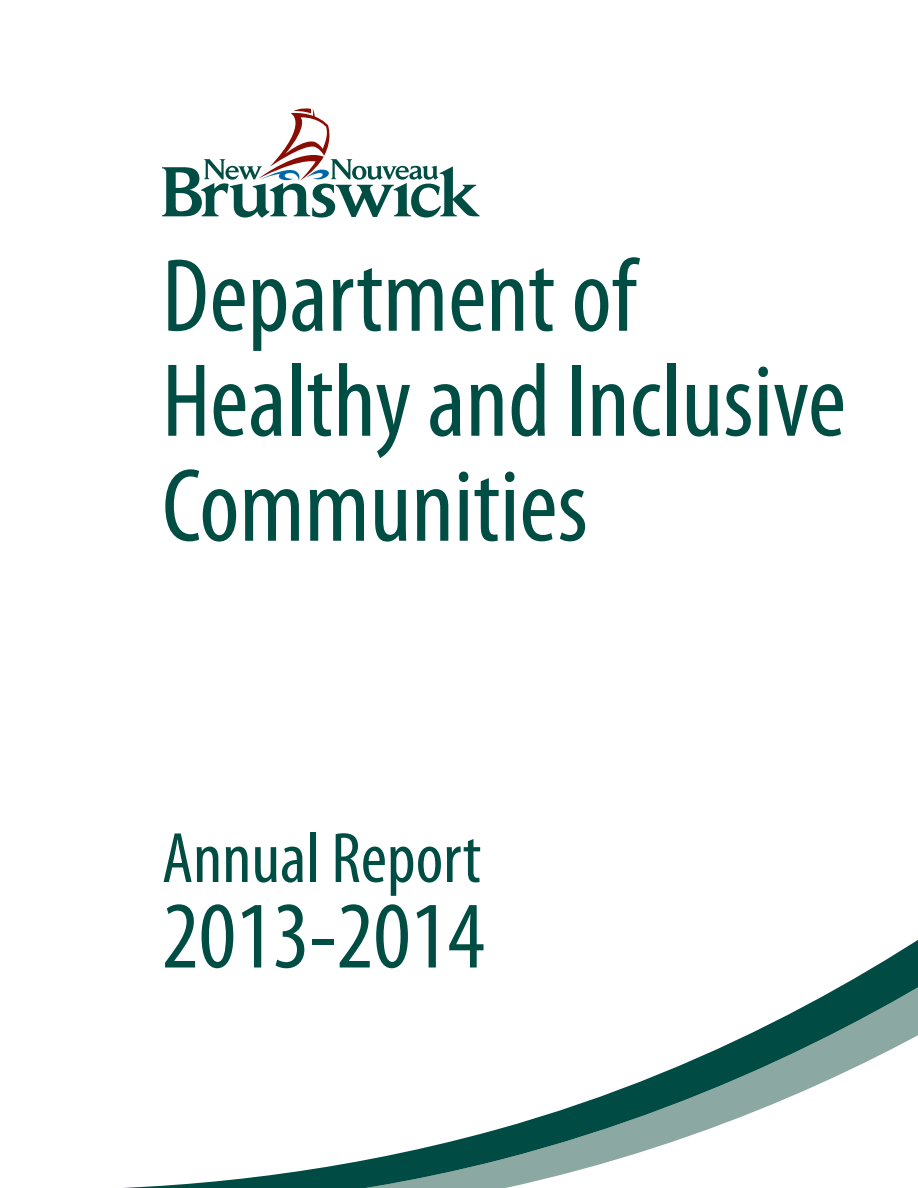
<style>
.page{position:relative;width:918px;height:1188px;background:#fff}
.page>*{position:absolute;margin:0;border:0;box-sizing:border-box;transform-origin:0 0}
.t1{font:condensed 105px/105px "Myriad Pro";color:#004d43}
.subtitle{font:condensed 96px "Myriad Pro";color:#004d43}
.subtitle-2{font:condensed 72px "Myriad Pro";color:#004d43}
</style>
<div class="page">
<svg style="left:162px;top:108px;width:318px;height:110px"></svg>
<svg style="left:123px;top:940px;width:795px;height:248px"></svg>
<p class="t1" style="left:162px;top:242px;width:686px">Department of<br>Healthy and Inclusive<br>Communities</p>
<p class="subtitle-2" style="left:162px;top:815px;width:321px">Annual Report</p>
<p class="subtitle" style="left:162px;top:878px;width:324px">2013-2014</p>
</div>
